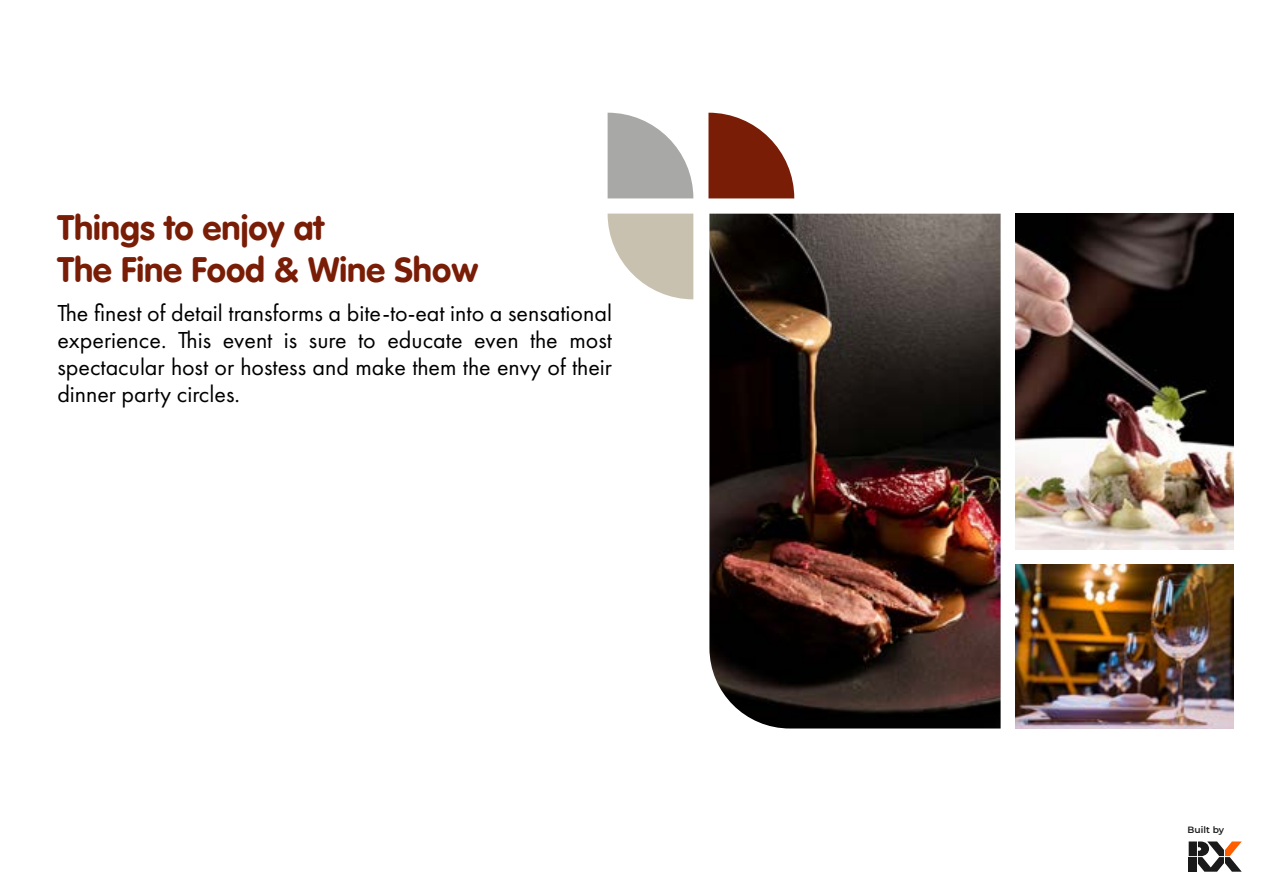
<style>
.page{position:relative;width:1263px;height:893px;background:#fff}
.page>*{position:absolute;margin:0;border:0;box-sizing:border-box;transform-origin:0 0}
.t1{font:34.65px/41.5px "VAG Rounded Bold";color:#791d06}
.t2{font:24px/27px "Futura PT";color:#000;text-align:justify}
.t3{font:600 9.15px "Montserrat";color:#1a1a1a}
</style>
<div class="page">
<img style="left:1015px;top:214px;width:218px;height:335px">
<img style="left:709px;top:214px;width:291px;height:514px">
<svg style="left:708px;top:113px;width:86px;height:85px"></svg>
<svg style="left:608px;top:113px;width:85px;height:85px"></svg>
<svg style="left:608px;top:214px;width:85px;height:85px"></svg>
<img style="left:1015px;top:565px;width:218px;height:163px">
<svg style="left:1189px;top:841px;width:53px;height:31px"></svg>
<div style="left:1189px;top:857px;width:8px;height:15px;background:#1a1a1a"></div>
<h1 class="t1" style="left:57px;top:207px;width:422px">Things to enjoy at<br>The Fine Food &amp; Wine Show</h1>
<p class="t2" style="left:57px;top:299px;width:556px">The finest of detail transforms a bite-to-eat into a sensational experience. This event is sure to educate even the most spectacular host or hostess and make them the envy of their dinner party circles.</p>
<p class="t3" style="left:1187px;top:824px;width:38px">Built by</p>
</div>
